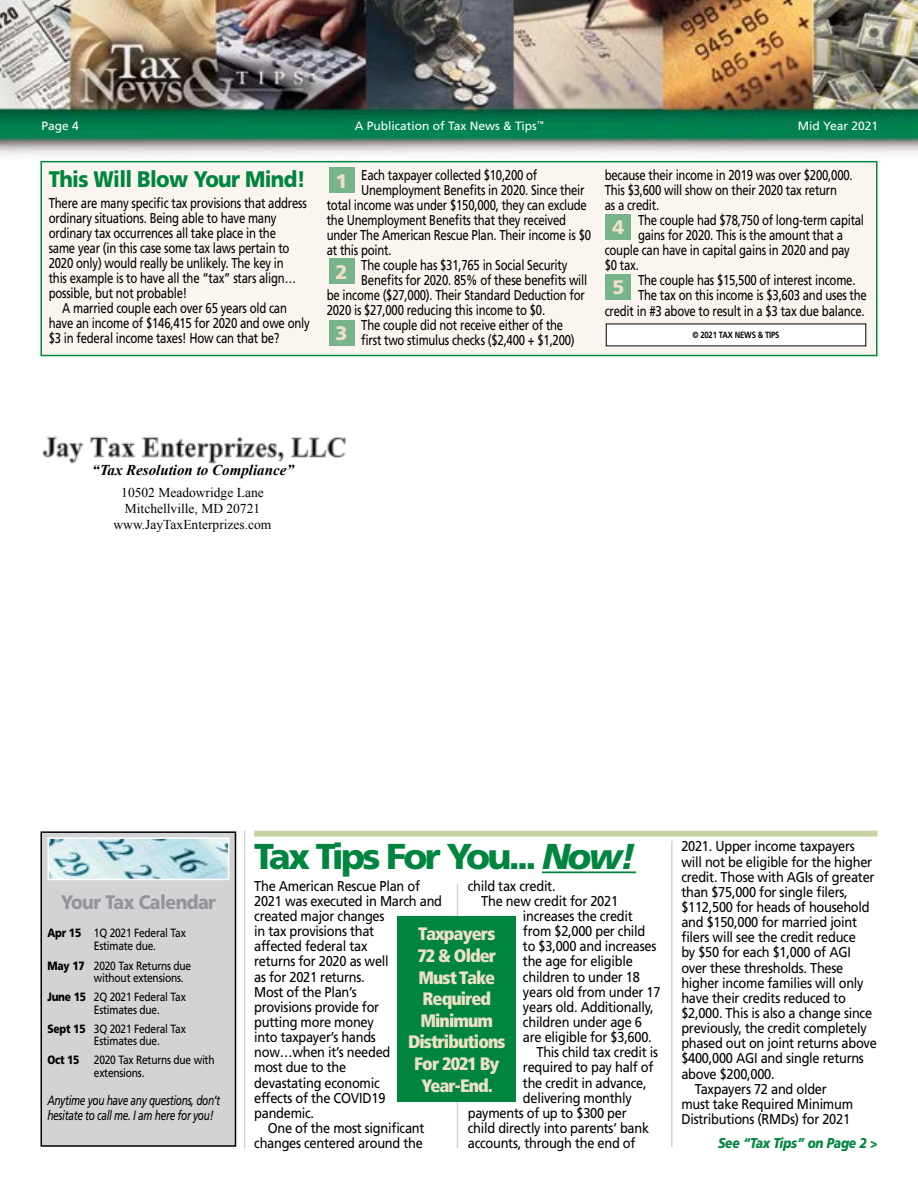
<style>
.page{position:relative;width:918px;height:1188px;background:#fff}
.page>*{position:absolute;margin:0;border:0;box-sizing:border-box;transform-origin:0 0}
.t1{font:900 36px "Frutiger";letter-spacing:-.075em;color:#00853f}
.t2{font:900 22.5px "Frutiger";letter-spacing:-.03em;color:#00853f;scale:.9 1}
.t3{font:900 19.65px "Frutiger";color:#eee1c6}
.t4{font:900 19.5px "Frutiger";letter-spacing:-.03em;color:#939598;scale:.9 1}
.t5{font:900 condensed 18px/21.6px "Frutiger";letter-spacing:-.05em;color:#eee1c6;text-align:center}
.t6{font:italic 700 15px "Times New Roman";color:#000}
.t7{font:14.25px/15.1px "Frutiger";letter-spacing:-.02em;color:#000;scale:.9 1}
.t8{font:14.25px/15px "Frutiger";letter-spacing:-.02em;color:#000;scale:.8 1}
.t9{font:italic 900 14.25px "Frutiger";letter-spacing:-.02em;color:#00853f;scale:.85 1}
.t10{font:13.5px/16.2px "Times New Roman";color:#000;text-align:center}
.t11{font:italic 13.5px/15px "Frutiger";letter-spacing:-.03em;color:#000;scale:.75 1}
.t12{font:12px/12.8px "Frutiger";letter-spacing:-.02em;color:#000;scale:.85 1}
.t13{font:12px "Frutiger";color:#fff}
.t14{font:700 9px "Frutiger";letter-spacing:-.02em;color:#000;scale:.85 1}
.s1{font-weight:900}
.s2{font-style:italic}
</style>
<div class="page">
<img style="left:0;top:0;width:918px;height:161px">
<hr style="left:671px;top:841px;width:2px;height:306px;background:#d1d3d4">
<div style="left:41px;top:832px;width:195px;height:314px;background:#d1d3d4"></div>
<div style="left:40px;top:831px;width:196px;height:316px;border:2px solid #000"></div>
<hr style="left:542px;top:871px;width:94px;height:2px;background:#00853f">
<div style="left:41px;top:162px;width:836px;height:194px;background:#faf6ef"></div>
<div style="left:40px;top:161px;width:838px;height:195px;border:2px solid #00853f"></div>
<img style="left:51px;top:840px;width:175px;height:37px">
<div style="left:48px;top:837px;width:181px;height:43px;border:2px solid #fff"></div>
<hr style="left:457px;top:885px;width:1px;height:263px;background:#d1d3d4">
<div style="left:254px;top:831px;width:624px;height:6px;background:#c7d49f"></div>
<hr style="left:244px;top:831px;width:1px;height:317px;background:#d1d3d4">
<div style="left:329px;top:168px;width:25px;height:25px;background:#78b48b"></div>
<div style="left:329px;top:258px;width:25px;height:26px;background:#78b48b"></div>
<div style="left:329px;top:320px;width:25px;height:26px;background:#78b48b"></div>
<div style="left:605px;top:214px;width:26px;height:26px;background:#78b48b"></div>
<div style="left:605px;top:274px;width:26px;height:26px;background:#78b48b"></div>
<div style="left:606px;top:324px;width:260px;height:22px;background:#fff"></div>
<div style="left:397px;top:916px;width:119px;height:186px;background:#00853f"></div>
<img style="left:42px;top:436px;width:304px;height:28px">
<p class="t13" style="left:42px;top:119px;width:39px">Page 4</p>
<h2 class="t2" style="left:49px;top:165px;width:287px">This Will Blow Your Mind!</h2>
<p class="t8" style="left:49px;top:196px;width:324px">There are many specific tax provisions that address ordinary situations. Being able to have many ordinary tax occurrences all take place in the<br>same year (in this case some tax laws pertain to 2020 only) would really be unlikely. The key in<br>this example is to have all the “tax” stars align… possible, but not probable!</p>
<p class="t8" style="left:49px;top:301px;width:328px;text-indent:13px">A married couple each over 65 years old can have an income of $146,415 for 2020 and owe only $3 in federal income taxes! How can that be?</p>
<p class="t13" style="left:355px;top:119px;width:190px">A Publication of Tax News &amp; Tips<sup>™</sup></p>
<p class="t13" style="left:798px;top:119px;width:82px">Mid Year 2021</p>
<p class="t8" style="left:361px;top:168px;width:222px">Each taxpayer collected $10,200 of</p>
<p class="t8" style="left:361px;top:183px;width:281px">Unemployment Benefits in 2020. Since their</p>
<p class="t8" style="left:327px;top:198px;width:327px">total income was under $150,000, they can exclude</p>
<p class="t8" style="left:327px;top:213px;width:301px">the Unemployment Benefits that they received</p>
<p class="t8" style="left:327px;top:228px;width:332px">under The American Rescue Plan. Their income is $0</p>
<p class="t8" style="left:327px;top:243px;width:83px">at this point.</p>
<p class="t8" style="left:361px;top:258px;width:259px">The couple has $31,765 in Social Security</p>
<p class="t8" style="left:361px;top:273px;width:284px">Benefits for 2020. 85% of these benefits will</p>
<p class="t8" style="left:327px;top:288px;width:324px">be income ($27,000). Their Standard Deduction for</p>
<p class="t8" style="left:327px;top:303px;width:275px">2020 is $27,000 reducing this income to $0.</p>
<p class="t8" style="left:361px;top:318px;width:254px">The couple did not receive either of the</p>
<p class="t8" style="left:361px;top:333px;width:268px">first two stimulus checks ($2,400 + $1,200)</p>
<h3 class="t3" style="left:336px;top:169px;width:13px">1</h3>
<h3 class="t3" style="left:336px;top:260px;width:13px">2</h3>
<h3 class="t3" style="left:336px;top:321px;width:13px">3</h3>
<p class="t8" style="left:605px;top:168px;width:312px">because their income in 2019 was over $200,000.<br>This $3,600 will show on their 2020 tax return<br>as a credit.</p>
<p class="t8" style="left:638px;top:213px;width:284px">The couple had $78,750 of long-term capital</p>
<p class="t8" style="left:638px;top:228px;width:258px">gains for 2020. This is the amount that a</p>
<p class="t8" style="left:605px;top:243px;width:308px">couple can have in capital gains in 2020 and pay</p>
<p class="t8" style="left:605px;top:258px;width:44px">$0 tax.</p>
<p class="t8" style="left:638px;top:273px;width:273px">The couple has $15,500 of interest income.</p>
<p class="t8" style="left:638px;top:288px;width:288px">The tax on this income is $3,603 and uses the</p>
<p class="t8" style="left:605px;top:303px;width:326px">credit in #3 above to result in a $3 tax due balance.</p>
<h3 class="t3" style="left:612px;top:215px;width:13px">4</h3>
<h3 class="t3" style="left:612px;top:276px;width:13px">5</h3>
<p class="t14" style="left:693px;top:329px;width:104px">© 2021 TAX NEWS &amp; TIPS</p>
<p class="t6" style="left:92px;top:459px;width:203px">“Tax Resolution to Compliance”</p>
<p class="t10" style="left:114px;top:484px;width:159px">10502 Meadowridge Lane<br>Mitchellville, MD 20721 www.JayTaxEnterprizes.com</p>
<h3 class="t4" style="left:61px;top:890px;width:174px">Your Tax Calendar</h3>
<p class="t12" style="left:94px;top:927px;width:110px;text-indent:-47px"><span class="s1">Apr 15</span> 1Q 2021 Federal Tax<br>Estimate due.</p>
<p class="t12" style="left:94px;top:959px;width:116px;text-indent:-47px"><span class="s1">May 17</span> 2020 Tax Returns due without extensions.</p>
<p class="t12" style="left:94px;top:991px;width:110px;text-indent:-47px"><span class="s1">June 15</span> 2Q 2021 Federal Tax<br>Estimates due.</p>
<p class="t12" style="left:94px;top:1022px;width:110px;text-indent:-47px"><span class="s1">Sept 15</span> 3Q 2021 Federal Tax<br>Estimates due.</p>
<p class="t12" style="left:94px;top:1054px;width:144px;text-indent:-47px"><span class="s1">Oct 15</span> 2020 Tax Returns due with extensions.</p>
<p class="t11" style="left:47px;top:1092px;width:232px">Anytime you have any questions, don’t hesitate to call me. I am here for you!</p>
<h1 class="t1" style="left:254px;top:834px;width:383px">Tax Tips For You... <span class="s2">Now!</span></h1>
<p class="t7" style="left:254px;top:878px;width:210px">The American Rescue Plan of<br>2021 was executed in March and created major changes<br>in tax provisions that<br>affected federal tax<br>returns for 2020 as well<br>as for 2021 returns.<br>Most of the Plan’s<br>provisions provide for<br>putting more money<br>into taxpayer’s hands now…when it’s needed<br>most due to the<br>devastating economic<br>effects of the COVID19 pandemic.</p>
<p class="t7" style="left:254px;top:1121px;width:191px;text-align:right">One of the most significant changes centered around the</p>
<p class="t7" style="left:468px;top:878px;width:99px">child tax credit.</p>
<p class="t7" style="left:481px;top:893px;width:154px">The new credit for 2021</p>
<p class="t7" style="left:523px;top:908px;width:124px">increases the credit</p>
<p class="t7" style="left:523px;top:924px;width:138px">from $2,000 per child</p>
<p class="t7" style="left:523px;top:939px;width:150px">to $3,000 and increases</p>
<p class="t7" style="left:523px;top:954px;width:124px">the age for eligible</p>
<p class="t7" style="left:523px;top:969px;width:131px">children to under 18</p>
<p class="t7" style="left:523px;top:984px;width:154px">years old from under 17</p>
<p class="t7" style="left:523px;top:999px;width:147px">years old. Additionally,</p>
<p class="t7" style="left:523px;top:1014px;width:134px">children under age 6</p>
<p class="t7" style="left:523px;top:1030px;width:145px">are eligible for $3,600.</p>
<p class="t7" style="left:537px;top:1045px;width:137px">This child tax credit is</p>
<p class="t7" style="left:523px;top:1060px;width:146px">required to pay half of</p>
<p class="t7" style="left:523px;top:1075px;width:139px">the credit in advance,</p>
<p class="t7" style="left:523px;top:1090px;width:123px">delivering monthly</p>
<p class="t7" style="left:468px;top:1105px;width:178px">payments of up to $300 per</p>
<p class="t7" style="left:468px;top:1121px;width:203px">child directly into parents’ bank</p>
<p class="t7" style="left:468px;top:1136px;width:188px">accounts, through the end of</p>
<p class="t5" style="left:408px;top:923px;width:99px">Taxpayers<br>72 &amp; Older<br>Must Take<br>Required<br>Minimum<br>Distributions<br>For 2021 By<br>Year-End.</p>
<p class="t7" style="left:681px;top:839px;width:194px">2021. Upper income taxpayers</p>
<p class="t7" style="left:681px;top:854px;width:214px">will not be eligible for the higher</p>
<p class="t7" style="left:681px;top:869px;width:216px">credit. Those with AGIs of greater</p>
<p class="t7" style="left:681px;top:884px;width:186px">than $75,000 for single filers,</p>
<p class="t7" style="left:681px;top:899px;width:211px">$112,500 for heads of household</p>
<p class="t7" style="left:681px;top:915px;width:197px">and $150,000 for married joint</p>
<p class="t7" style="left:681px;top:930px;width:195px">filers will see the credit reduce</p>
<p class="t7" style="left:681px;top:945px;width:190px">by $50 for each $1,000 of AGI</p>
<p class="t7" style="left:681px;top:960px;width:181px">over these thresholds. These</p>
<p class="t7" style="left:681px;top:975px;width:204px">higher income families will only</p>
<p class="t7" style="left:681px;top:990px;width:184px">have their credits reduced to</p>
<p class="t7" style="left:681px;top:1006px;width:214px">$2,000. This is also a change since</p>
<p class="t7" style="left:681px;top:1021px;width:207px">previously, the credit completely</p>
<p class="t7" style="left:681px;top:1036px;width:219px">phased out on joint returns above</p>
<p class="t7" style="left:681px;top:1051px;width:204px">$400,000 AGI and single returns</p>
<p class="t7" style="left:681px;top:1066px;width:105px">above $200,000.</p>
<p class="t7" style="left:695px;top:1081px;width:148px">Taxpayers 72 and older</p>
<p class="t7" style="left:681px;top:1096px;width:192px">must take Required Minimum</p>
<p class="t7" style="left:681px;top:1112px;width:189px">Distributions (RMDs) for 2021</p>
<p class="t9" style="left:718px;top:1134px;width:189px">See “Tax Tips” on Page 2 &gt;</p>
</div>
